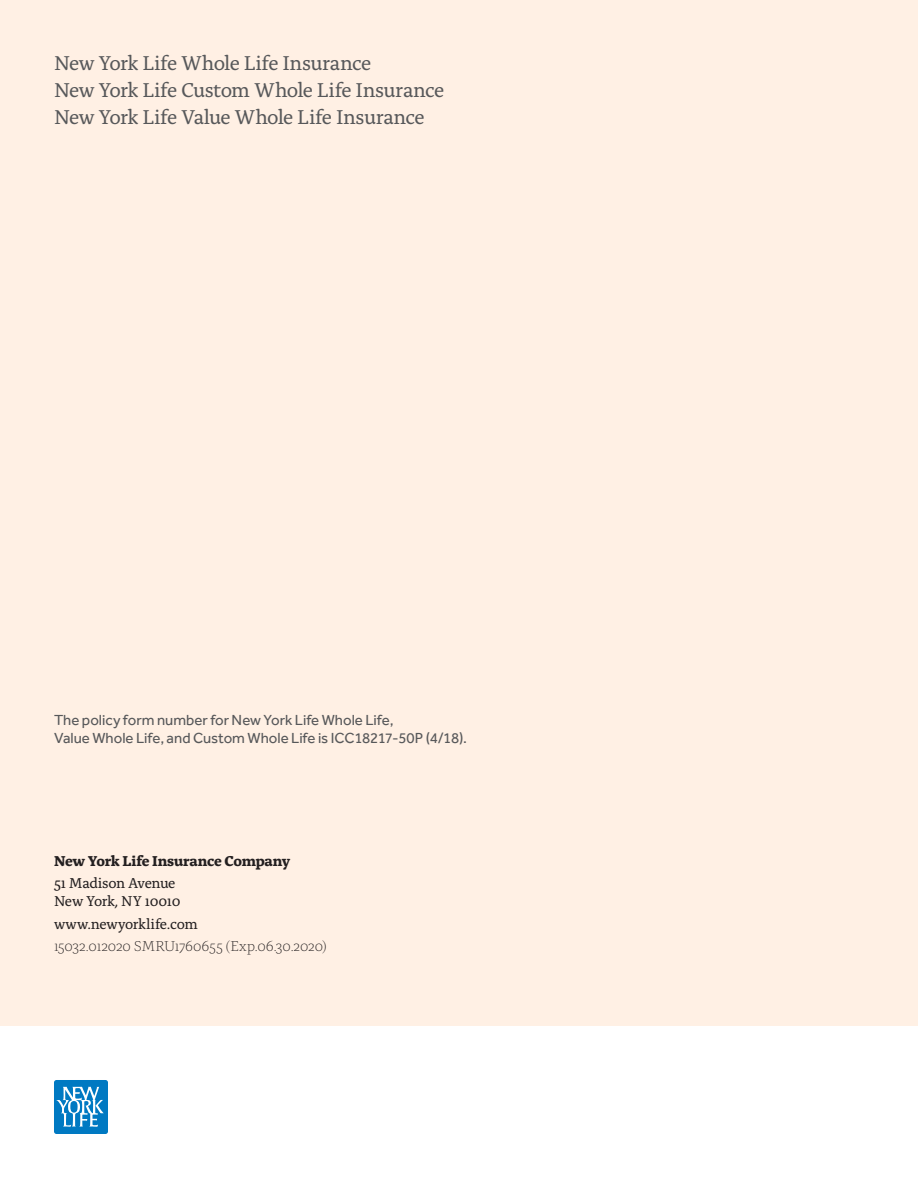
<style>
.page{position:relative;width:918px;height:1188px;background:#fff}
.page>*{position:absolute;margin:0;border:0;box-sizing:border-box;transform-origin:0 0}
.t1{font:21px/27px "Alda OT";letter-spacing:-.03em;color:#57585a}
.t2{font:15px/18px "NYLIC Effra";color:#57585a}
.t3{font:15px/18px "Alda OT";letter-spacing:-.025em;color:#231f20}
.t4{font:300 15px "Alda OT";letter-spacing:-.01em;color:#231f20}
.t5{font:700 15px "Alda OT";letter-spacing:-.02em;color:#231f20}
</style>
<div class="page">
<div style="left:0;top:0;width:918px;height:1026px;background:#fff0e4"></div>
<svg style="left:54px;top:1080px;width:54px;height:54px;background:#3595ce"></svg>
<p class="t1" style="left:54px;top:51px;width:392px">New York Life Whole Life Insurance<br>New York Life Custom Whole Life Insurance<br>New York Life Value Whole Life Insurance</p>
<p class="t2" style="left:54px;top:711px;width:415px">The policy form number for New York Life Whole Life,<br>Value Whole Life, and Custom Whole Life is ICC18217-50P (4/18).</p>
<p class="t5" style="left:54px;top:855px;width:238px">New York Life Insurance Company</p>
<p class="t3" style="left:54px;top:876px;width:128px">51 Madison Avenue<br>New York, NY 10010</p>
<p class="t3" style="left:54px;top:916px;width:145px">www.newyorklife.com</p>
<p class="t4" style="left:54px;top:940px;width:275px">15032.012020 SMRU1760655 (Exp.06.30.2020)</p>
</div>
